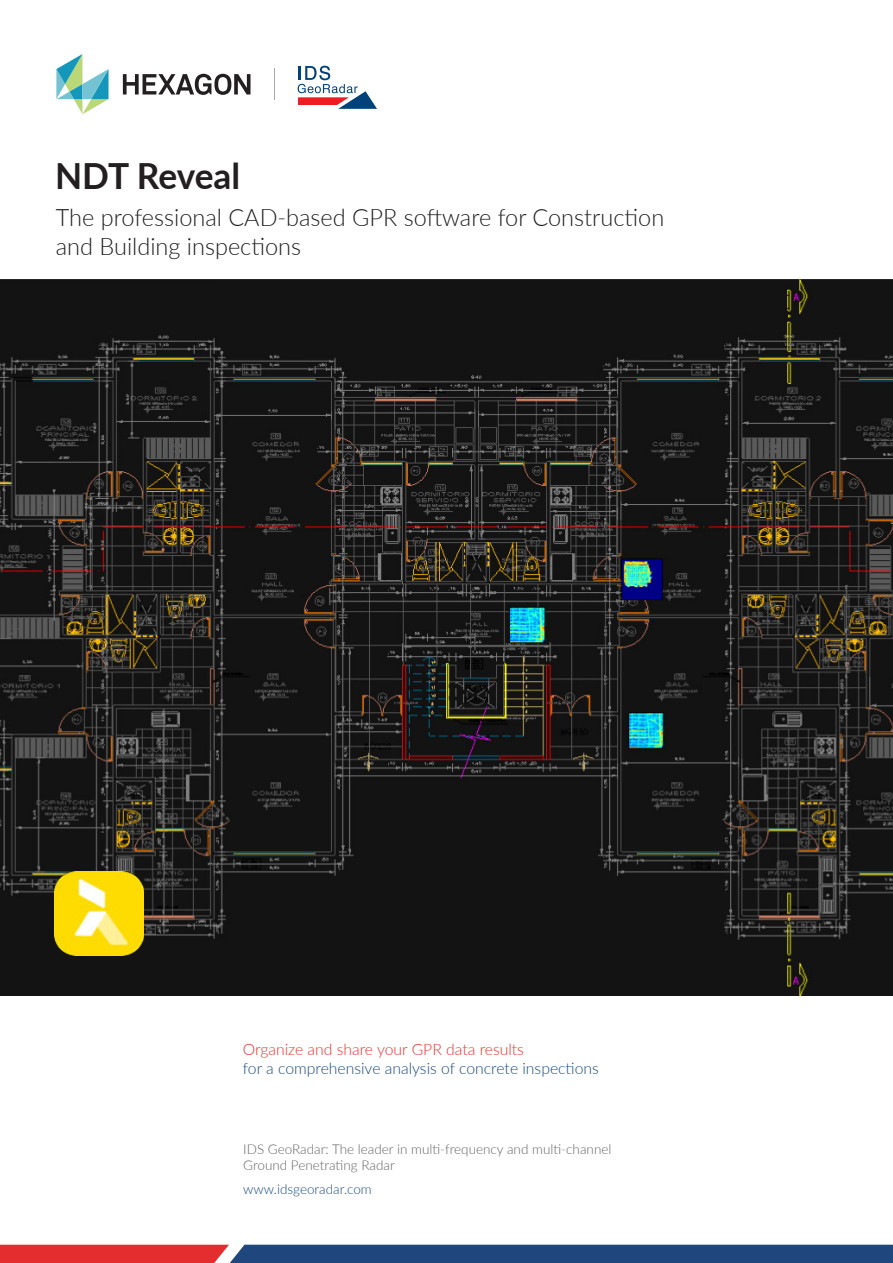
<style>
.page{position:relative;width:893px;height:1263px;background:#fff}
.page>*{position:absolute;margin:0;border:0;box-sizing:border-box;transform-origin:0 0}
.t1{font:700 36px "Lato";letter-spacing:-.015em;color:#231f20}
.t2{font:300 24px/28.8px "Lato";color:#231f20}
.t3{font:300 15.75px/18.9px "Lato";color:#194983}
.t4{font:300 13.5px "Lato";color:#636366}
.t5{font:300 13.5px "Lato";color:#194983}
.s1{color:#ee302f}
</style>
<div class="page">
<svg style="left:0;top:1245px;width:893px;height:18px;background:#53426b"></svg>
<svg style="left:123px;top:74px;width:127px;height:21px"></svg>
<svg style="left:56px;top:54px;width:53px;height:60px"></svg>
<hr style="left:274px;top:68px;width:1px;height:32px;background:#a8a9ad">
<svg style="left:298px;top:66px;width:79px;height:43px"></svg>
<img style="left:0;top:279px;width:893px;height:716px">
<img style="left:54px;top:871px;width:89px;height:84px">
<p class="t1" style="left:55px;top:149px;width:187px">NDT Reveal</p>
<p class="t2" style="left:56px;top:202px;width:610px">The professional CAD-based GPR software for Construction and Building inspections</p>
<p class="t3" style="left:243px;top:1039px;width:358px"><span class="s1">Organize and share your GPR data results<br></span>for a comprehensive analysis of concrete inspections</p>
<p class="t4" style="left:243px;top:1139px;width:370px">IDS GeoRadar: The leader in multi-frequency and multi-channel</p>
<p class="t4" style="left:243px;top:1156px;width:153px">Ground Penetrating Radar</p>
<p class="t5" style="left:243px;top:1180px;width:130px">www.idsgeoradar.com</p>
</div>
